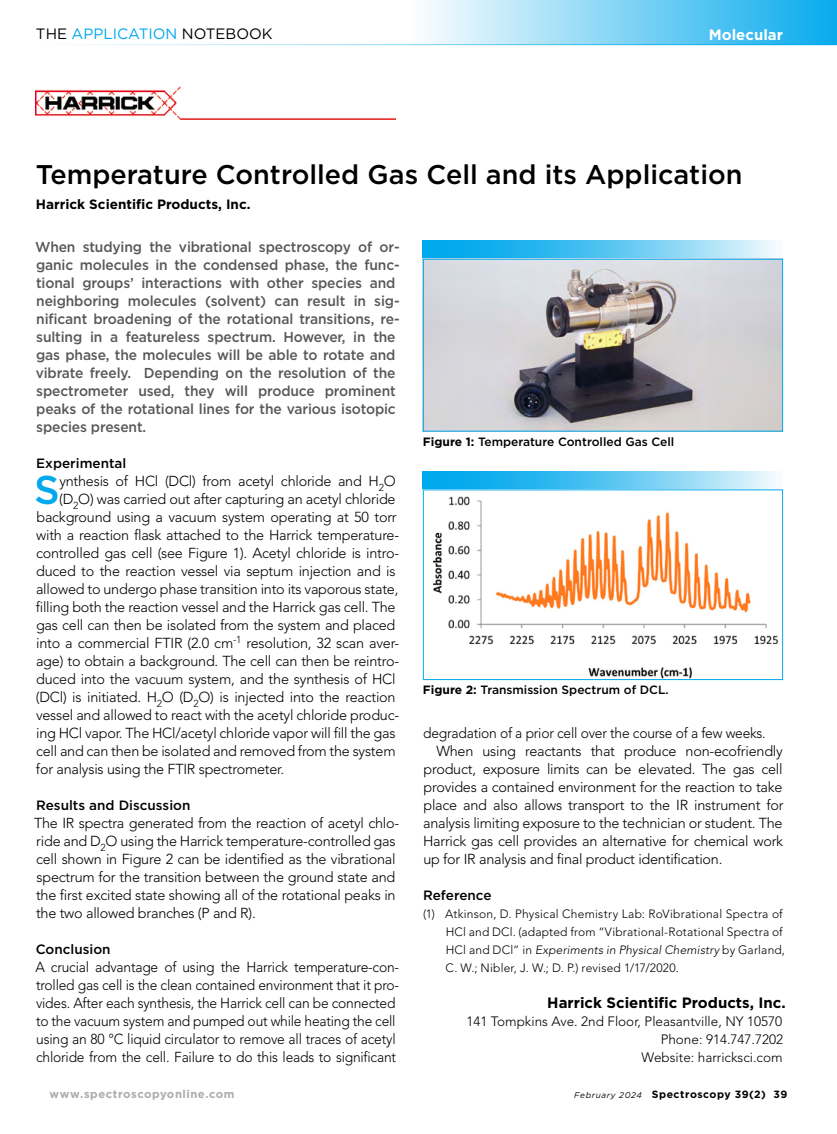
<style>
.page{position:relative;width:837px;height:1134px;background:#fff}
.page>*{position:absolute;margin:0;border:0;box-sizing:border-box;transform-origin:0 0}
.t1{font:500 40.05px "Gotham";color:#00a8ec}
.t2{font:500 27px "Gotham";color:#000}
.t3{font:700 15px "Gotham";color:#000}
.t4{font:15px "Gotham";color:#000}
.t5{font:700 15px "Gotham";color:#fff}
.t6{font:300 14.4px/18px "Avenir LT Std";letter-spacing:-.015em;color:#000}
.t7{font:500 14.4px/18px "Gotham";letter-spacing:-.01em;color:#58585b;scale:.96 1}
.t8{font:300 14.4px/18px "Avenir LT Std";letter-spacing:-.015em;color:#000;scale:.96 1}
.t9{font:300 13.5px/18px "Avenir LT Std";color:#000;text-align:right}
.t10{font:500 13.5px "Gotham";color:#000}
.t11{font:700 13.5px "Gotham";color:#000}
.t12{font:300 12px/18px "Avenir LT Std";letter-spacing:.015em;color:#000}
.t13{font:500 12px "Gotham";color:#000}
.t14{font:700 11.25px "Gotham";letter-spacing:.05em;color:#acacac}
.t15{font:700 10.5px "Gotham";letter-spacing:.045em;color:#000}
.s1{color:#00a8ec}
.s2{font-weight:700}
.s3{font-style:italic}
.s4{font-weight:400;font-style:italic;font-size:8.25px}
</style>
<div class="page">
<hr style="left:36px;top:44px;width:801px;height:1px;background:#00a8ec">
<div style="left:410px;top:0;width:427px;height:45px;background:linear-gradient(to right,#fdfefe,#08aaec)"></div>
<svg style="left:423px;top:241px;width:360px;height:18px;background:#63c8f2"></svg>
<svg style="left:423px;top:472px;width:360px;height:18px;background:#60c8f2"></svg>
<img style="left:425px;top:261px;width:356px;height:169px">
<div style="left:423px;top:259px;width:360px;height:173px;border:1px solid #00a8ec"></div>
<img style="left:433px;top:496px;width:346px;height:182px">
<div style="left:423px;top:490px;width:360px;height:190px;border:1px solid #00a8ec"></div>
<img style="left:36px;top:86px;width:360px;height:34px">
<p class="t4" style="left:36px;top:24px;width:238px">THE <span class="s1">APPLICATION</span> NOTEBOOK</p>
<p class="t5" style="left:709px;top:24px;width:76px">Molecular</p>
<h2 class="t2" style="left:36px;top:156px;width:708px">Temperature Controlled Gas Cell and its Application</h2>
<p class="t11" style="left:36px;top:195px;width:216px">Harrick Scientific Products, Inc.</p>
<p class="t7" style="left:35px;top:238px;width:381px">When studying the vibrational spectroscopy of or&shy;ganic molecules in the condensed phase, the func&shy;tional groups’ interactions with other species and neighboring molecules (solvent) can result in sig&shy;nificant broadening of the rotational transitions, re&shy;sulting in a featureless spectrum. However, in the gas phase, the molecules will be able to rotate and vibrate freely. Depending on the resolution of the spectrometer used, they will produce prominent peaks of the rotational lines for the various isotopic species present.</p>
<p class="t10" style="left:36px;top:454px;width:92px">Experimental</p>
<h1 class="t1" style="left:34px;top:464px;width:27px">S</h1>
<p class="t6" style="left:59px;top:472px;width:338px">ynthesis of HCl (DCl) from acetyl chloride and H<sub>2</sub>O</p>
<p class="t6" style="left:59px;top:490px;width:338px">(D<sub>2</sub>O) was carried out after capturing an acetyl chloride</p>
<p class="t6" style="left:36px;top:508px;width:362px">background using a vacuum system operating at 50 torr</p>
<p class="t6" style="left:36px;top:526px;width:365px">with a reaction flask attached to the Harrick temperature-</p>
<p class="t6" style="left:36px;top:544px;width:365px">controlled gas cell (see Figure 1). Acetyl chloride is intro-</p>
<p class="t6" style="left:36px;top:562px;width:361px">duced to the reaction vessel via septum injection and is</p>
<p class="t6" style="left:36px;top:580px;width:364px">allowed to undergo phase transition into its vaporous state,</p>
<p class="t6" style="left:36px;top:598px;width:361px">filling both the reaction vessel and the Harrick gas cell. The</p>
<p class="t6" style="left:36px;top:616px;width:361px">gas cell can then be isolated from the system and placed</p>
<p class="t6" style="left:36px;top:634px;width:365px">into a commercial FTIR (2.0 cm<sup>-1</sup> resolution, 32 scan aver-</p>
<p class="t6" style="left:36px;top:652px;width:365px">age) to obtain a background. The cell can then be reintro-</p>
<p class="t6" style="left:36px;top:670px;width:361px">duced into the vacuum system, and the synthesis of HCl</p>
<p class="t6" style="left:36px;top:688px;width:361px">(DCl) is initiated. H<sub>2</sub>O (D<sub>2</sub>O) is injected into the reaction</p>
<p class="t6" style="left:36px;top:706px;width:365px">vessel and allowed to react with the acetyl chloride produc-</p>
<p class="t6" style="left:36px;top:724px;width:361px">ing HCl vapor. The HCl/acetyl chloride vapor will fill the gas</p>
<p class="t6" style="left:36px;top:742px;width:361px">cell and can then be isolated and removed from the system</p>
<p class="t6" style="left:36px;top:760px;width:250px">for analysis using the FTIR spectrometer.</p>
<p class="t10" style="left:36px;top:796px;width:156px">Results and Discussion</p>
<p class="t6" style="left:34px;top:814px;width:367px">The IR spectra generated from the reaction of acetyl chlo&shy;ride and D<sub>2</sub>O using the Harrick temperature-controlled gas cell shown in Figure 2 can be identified as the vibrational spectrum for the transition between the ground state and the first excited state showing all of the rotational peaks in the two allowed branches (P and R).</p>
<p class="t10" style="left:36px;top:940px;width:76px">Conclusion</p>
<p class="t8" style="left:35px;top:958px;width:380px">A crucial advantage of using the Harrick temperature-con&shy;trolled gas cell is the clean contained environment that it pro&shy;vides. After each synthesis, the Harrick cell can be connected to the vacuum system and pumped out while heating the cell using an 80 °C liquid circulator to remove all traces of acetyl chloride from the cell. Failure to do this leads to significant</p>
<p class="t13" style="left:423px;top:434px;width:253px"><span class="s2">Figure 1:</span> Temperature Controlled Gas Cell</p>
<p class="t13" style="left:423px;top:682px;width:247px"><span class="s2">Figure 2:</span> Transmission Spectrum of DCL.</p>
<p class="t8" style="left:423px;top:724px;width:359px">degradation of a prior cell over the course of a few weeks.</p>
<p class="t6" style="left:436px;top:742px;width:348px">When using reactants that produce non-ecofriendly</p>
<p class="t6" style="left:423px;top:760px;width:361px">product, exposure limits can be elevated. The gas cell</p>
<p class="t6" style="left:423px;top:778px;width:361px">provides a contained environment for the reaction to take</p>
<p class="t6" style="left:423px;top:796px;width:362px">place and also allows transport to the IR instrument for</p>
<p class="t6" style="left:423px;top:814px;width:361px">analysis limiting exposure to the technician or student. The</p>
<p class="t6" style="left:423px;top:832px;width:362px">Harrick gas cell provides an alternative for chemical work</p>
<p class="t6" style="left:423px;top:850px;width:301px">up for IR analysis and final product identification.</p>
<p class="t10" style="left:423px;top:886px;width:70px">Reference</p>
<p class="t12" style="left:446px;top:905px;width:341px;text-indent:-23px">(1) Atkinson, D. Physical Chemistry Lab: RoVibrational Spectra of HCl and DCl. (adapted from “Vibrational-Rotational Spectra of HCl and DCl” in <span class="s3">Experiments in Physical Chemistry</span> by Garland, C. W.; Nibler, J. W.; D. P.) revised 1/17/2020.</p>
<p class="t3" style="left:547px;top:993px;width:240px">Harrick Scientific Products, Inc.</p>
<p class="t9" style="left:466px;top:1012px;width:318px">141 Tompkins Ave. 2nd Floor, Pleasantville, NY 10570<br>Phone: 914.747.7202<br>Website: harricksci.com</p>
<p class="t14" style="left:49px;top:1087px;width:187px">www.spectroscopyonline.com</p>
<p class="t15" style="left:574px;top:1087px;width:215px"><span class="s4">February 2024</span> Spectroscopy 39(2) 39</p>
</div>
